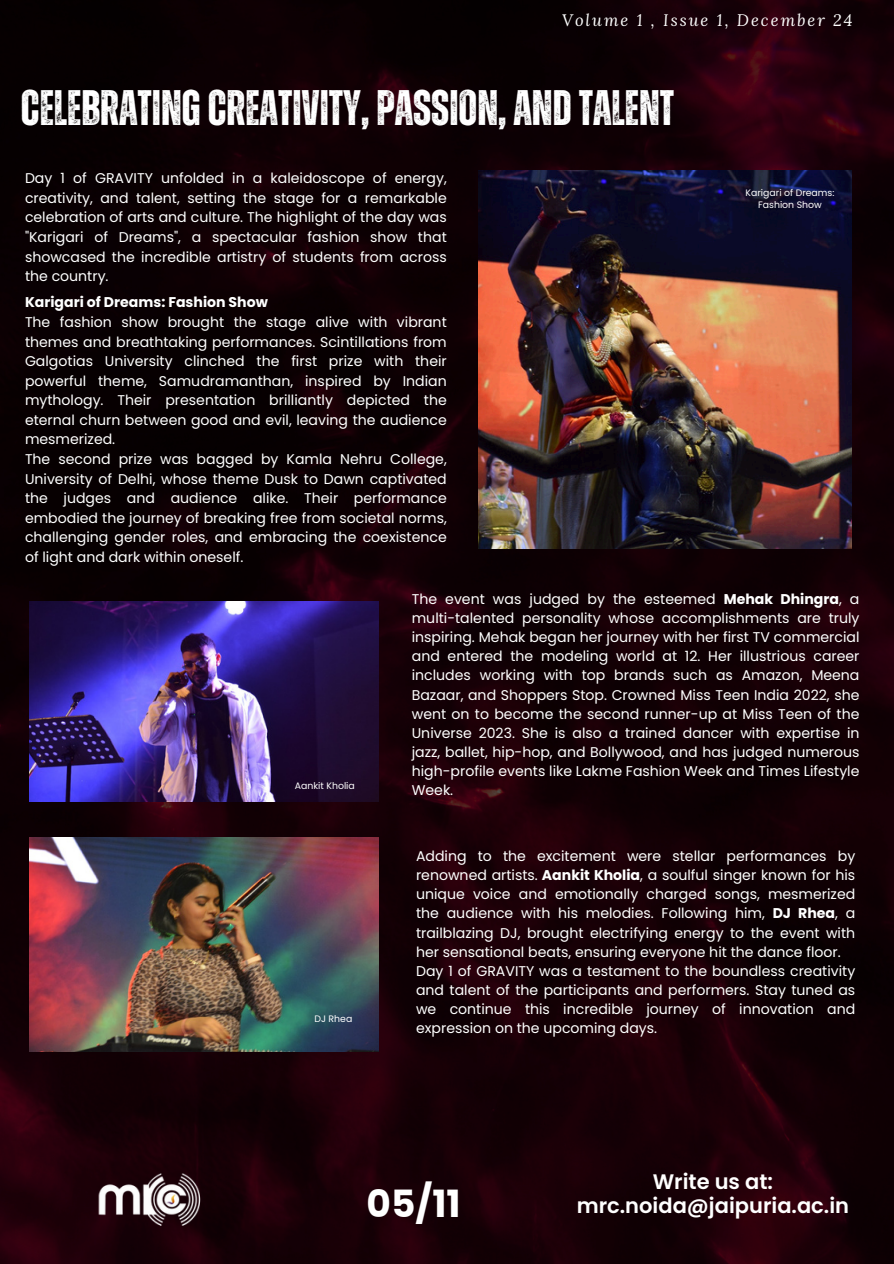
<style>
.page{position:relative;width:894px;height:1264px;background:#fff}
.page>*{position:absolute;margin:0;border:0;box-sizing:border-box;transform-origin:0 0}
.t1{font:700 49.8px "Zuume Rough";color:#fff}
.t2{font:700 37.5px "Poppins";color:#fff}
.t3{font:600 21px/24.8px "Poppins";color:#fff;text-align:center}
.t4{font:italic 16.5px "Lora";letter-spacing:.12em;color:#fff}
.t5{font:14.1px/19.2px "Poppins";color:#fff;text-align:justify}
.t6{font:9.3px/12.5px "Poppins";color:#fff;text-align:center}
.s1{font-weight:700}
</style>
<div class="page">
<img style="left:0;top:0;width:893px;height:1263px">
<img style="left:83px;top:1133px;width:129px;height:130px">
<img style="left:29px;top:601px;width:349px;height:200px">
<img style="left:29px;top:837px;width:349px;height:214px">
<img style="left:479px;top:170px;width:372px;height:378px">
<h5 class="t4" style="left:562px;top:9px;width:292px">Volume 1 , Issue 1, December 24</h5>
<p class="t1" style="left:21px;top:85px;width:654px">CELEBRATINGCREATIVITY,PASSION,ANDTALENT</p>
<h5 class="t5" style="left:25px;top:169px;width:423px">Day 1 of GRAVITY unfolded in a kaleidoscope of energy, creativity, and talent, setting the stage for a remarkable celebration of arts and culture. The highlight of the day was "Karigari of Dreams", a spectacular fashion show that showcased the incredible artistry of students from across the country.</h5>
<p class="t5" style="left:25px;top:293px;width:423px;text-align:left"><span class="s1">Karigari of Dreams: Fashion Show<br></span>The fashion show brought the stage alive with vibrant themes and breathtaking performances. Scintillations from Galgotias University clinched the first prize with their powerful theme, Samudramanthan, inspired by Indian mythology. Their presentation brilliantly depicted the eternal churn between good and evil, leaving the audience mesmerized.<br>The second prize was bagged by Kamla Nehru College, University of Delhi, whose theme Dusk to Dawn captivated the judges and audience alike. Their performance embodied the journey of breaking free from societal norms, challenging gender roles, and embracing the coexistence of light and dark within oneself.</p>
<h5 class="t6" style="left:745px;top:186px;width:90px">Karigari of Dreams:<br>Fashion Show</h5>
<p class="t6" style="left:295px;top:779px;width:62px">Aankit Kholia</p>
<p class="t6" style="left:314px;top:1012px;width:39px">DJ Rhea</p>
<p class="t5" style="left:411px;top:589px;width:449px">The event was judged by the esteemed <span class="s1">Mehak Dhingra</span>, a multi-talented personality whose accomplishments are truly inspiring. Mehak began her journey with her first TV commercial and entered the modeling world at 12. Her illustrious career includes working with top brands such as Amazon, Meena Bazaar, and Shoppers Stop. Crowned Miss Teen India 2022, she went on to become the second runner-up at Miss Teen of the Universe 2023. She is also a trained dancer with expertise in jazz, ballet, hip-hop, and Bollywood, and has judged numerous high-profile events like Lakme Fashion Week and Times Lifestyle Week.</p>
<p class="t5" style="left:416px;top:846px;width:440px;text-align:left">Adding to the excitement were stellar performances by renowned artists. <span class="s1">Aankit Kholia</span>, a soulful singer known for his unique voice and emotionally charged songs, mesmerized the audience with his melodies. Following him, <span class="s1">DJ Rhea</span>, a trailblazing DJ, brought electrifying energy to the event with her sensational beats, ensuring everyone hit the dance floor.<br>Day 1 of GRAVITY was a testament to the boundless creativity and talent of the participants and performers. Stay tuned as we continue this incredible journey of innovation and expression on the upcoming days.</p>
<h4 class="t2" style="left:366px;top:1177px;width:95px">05/11</h4>
<h1 class="t3" style="left:576px;top:1168px;width:274px">Write us at: mrc.noida@jaipuria.ac.in</h1>
</div>
